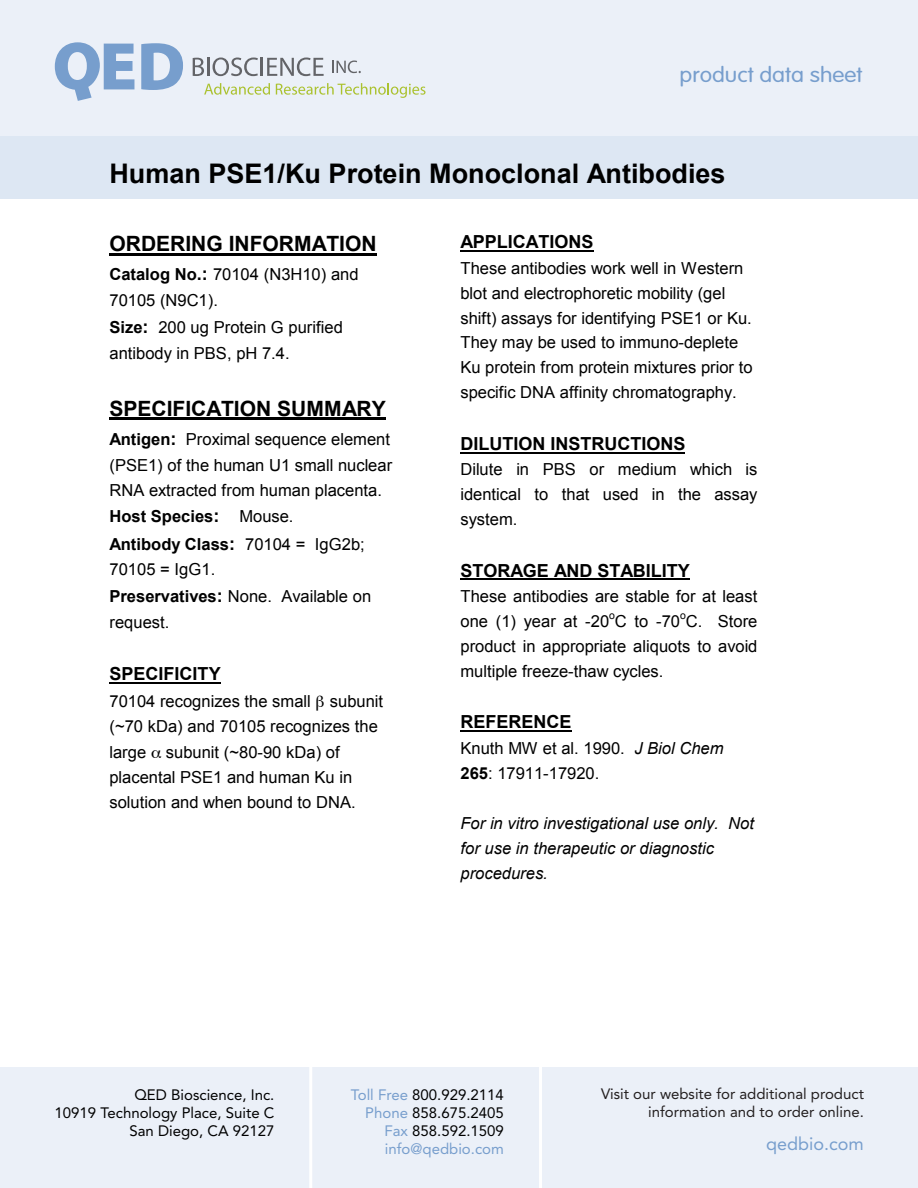
<style>
.page{position:relative;width:918px;height:1188px;background:#fff}
.page>*{position:absolute;margin:0;border:0;box-sizing:border-box;transform-origin:0 0}
.t1{font:700 27px "Arial";color:#000}
.t2{font:700 21px "Arial";color:#000}
.t3{font:300 21px "VAG Rounded Std";color:#779ecd;scale:1.1 1}
.t4{font:700 18px "Arial";color:#000}
.t5{font:18px "Avenir LT Std";color:#779ecd}
.t6{font:16.5px/24.9px "Arial";color:#000}
.t7{font:italic 16.5px/24.9px "Arial";color:#000}
.t8{font:700 16.5px/27.6px "Arial";color:#000}
.t9{font:15px/18px "Avenir LT Std";color:#000;text-align:right}
.t10{font:15px/18px "Avenir LT Std";color:#231f20;text-align:right}
.t11{font:10.5px "Arial";color:#000}
.s1{font-weight:700}
.s2{font-weight:700;font-size:18px}
.s3{font-size:18px}
.s4{font-weight:400}
.s5{font-style:italic}
.s6{color:#779ecd}
</style>
<div class="page">
<div style="left:0;top:0;width:918px;height:138px;background:#ebf0f8"></div>
<div style="left:0;top:136px;width:918px;height:62px;background:#dde7f3"></div>
<div style="left:0;top:1068px;width:918px;height:120px;background:#ebf0f8"></div>
<hr style="left:309px;top:1062px;width:3px;height:126px;background:#fff">
<hr style="left:539px;top:1057px;width:3px;height:131px;background:#fff">
<svg style="left:55px;top:42px;width:79px;height:59px"></svg>
<svg style="left:141px;top:43px;width:42px;height:47px"></svg>
<svg style="left:193px;top:58px;width:11px;height:18px"></svg>
<hr style="left:207px;top:58px;width:3px;height:18px;background:#636468">
<svg style="left:213px;top:58px;width:111px;height:18px"></svg>
<svg style="left:204px;top:83px;width:66px;height:12px"></svg>
<svg style="left:276px;top:83px;width:150px;height:15px"></svg>
<svg style="left:332px;top:61px;width:29px;height:12px"></svg>
<hr style="left:110px;top:253px;width:267px;height:2px;background:#000">
<hr style="left:110px;top:418px;width:276px;height:2px;background:#000">
<hr style="left:110px;top:682px;width:111px;height:2px;background:#000">
<hr style="left:460px;top:250px;width:134px;height:2px;background:#000">
<hr style="left:460px;top:452px;width:226px;height:1px;background:#000">
<hr style="left:460px;top:579px;width:230px;height:1px;background:#000">
<hr style="left:460px;top:730px;width:112px;height:2px;background:#000">
<p class="t3" style="left:680px;top:63px;width:168px">product data sheet</p>
<h1 class="t1" style="left:110px;top:156px;width:618px">Human PSE1/Ku Protein Monoclonal Antibodies</h1>
<p class="t2" style="left:110px;top:230px;width:269px">ORDERING INFORMATION</p>
<p class="t6" style="left:109px;top:262px;width:251px;line-height:26.1px"><span class="s1">Catalog No</span><span class="s2">.:</span> 70104 (N3H10) and<br>70105 (N9C1).<br><span class="s1">Size</span><span class="s2">:</span> 200 ug Protein G purified antibody in PBS, pH 7.4.</p>
<p class="t2" style="left:110px;top:394px;width:278px">SPECIFICATION SUMMARY</p>
<p class="t6" style="left:109px;top:427px;width:284px;line-height:25.3px"><span class="s1">Antigen</span><span class="s2">:</span> Proximal sequence element (PSE1) of the human U1 small nuclear<br>RNA extracted from human placenta.</p>
<p class="t8" style="left:109px;top:503px;width:257px">Host Species<span class="s3">:</span> <span class="s4">Mouse.<br></span>Antibody Class<span class="s3">:</span> <span class="s4">70104 = IgG2b;</span></p>
<p class="t6" style="left:110px;top:557px;width:263px;line-height:26.2px">70105 = IgG1.<br><span class="s1">Preservatives</span><span class="s2">:</span> None. Available on request.</p>
<p class="t4" style="left:110px;top:662px;width:113px">SPECIFICITY</p>
<p class="t6" style="left:109px;top:689px;width:275px;line-height:25.3px">70104 recognizes the small subunit (~70 kDa) and 70105 recognizes the large subunit (~80-90 kDa) of placental PSE1 and human Ku in solution and when bound to DNA.</p>
<p class="t4" style="left:460px;top:230px;width:134px">APPLICATIONS</p>
<p class="t6" style="left:460px;top:256px;width:294px">These antibodies work well in Western blot and electrophoretic mobility (gel shift) assays for identifying PSE1 or Ku.<br>They may be used to immuno-deplete Ku protein from protein mixtures prior to specific DNA affinity chromatography.</p>
<p class="t4" style="left:460px;top:431px;width:227px">DILUTION INSTRUCTIONS</p>
<p class="t6" style="left:460px;top:457px;width:299px;text-align:justify">Dilute in PBS or medium which is identical to that used in the assay system.</p>
<p class="t4" style="left:460px;top:558px;width:231px">STORAGE AND STABILITY</p>
<p class="t6" style="left:460px;top:584px;width:298px">These antibodies are stable for at least one (1) year at -20 C to -70 C. Store</p>
<p class="t11" style="left:609px;top:608px;width:7px">o</p>
<p class="t11" style="left:680px;top:608px;width:7px">o</p>
<p class="t6" style="left:460px;top:634px;width:299px">product in appropriate aliquots to avoid multiple freeze-thaw cycles.</p>
<p class="t4" style="left:460px;top:710px;width:113px">REFERENCE</p>
<p class="t6" style="left:460px;top:736px;width:265px;line-height:25.3px">Knuth MW et al. 1990. <span class="s5">J Biol Chem<br></span><span class="s1">265</span>: 17911-17920.</p>
<p class="t7" style="left:460px;top:811px;width:295px">For in vitro investigational use only. Not for use in therapeutic or diagnostic procedures.</p>
<p class="t9" style="left:55px;top:1086px;width:221px">QED Bioscience, Inc.<br>10919 Technology Place, Suite C<br>San Diego, CA 92127</p>
<p class="t10" style="left:601px;top:1085px;width:264px">Visit our website for additional product information and to order online.</p>
<p class="t5" style="left:766px;top:1134px;width:99px">qedbio.com</p>
<p class="t9" style="left:351px;top:1086px;width:155px"><span class="s6">Toll Free</span> 800.929.2114<br><span class="s6">Phone</span> 858.675.2405<br><span class="s6">Fax</span> 858.592.1509 <span class="s6">info@qedbio.com</span></p>
</div>
